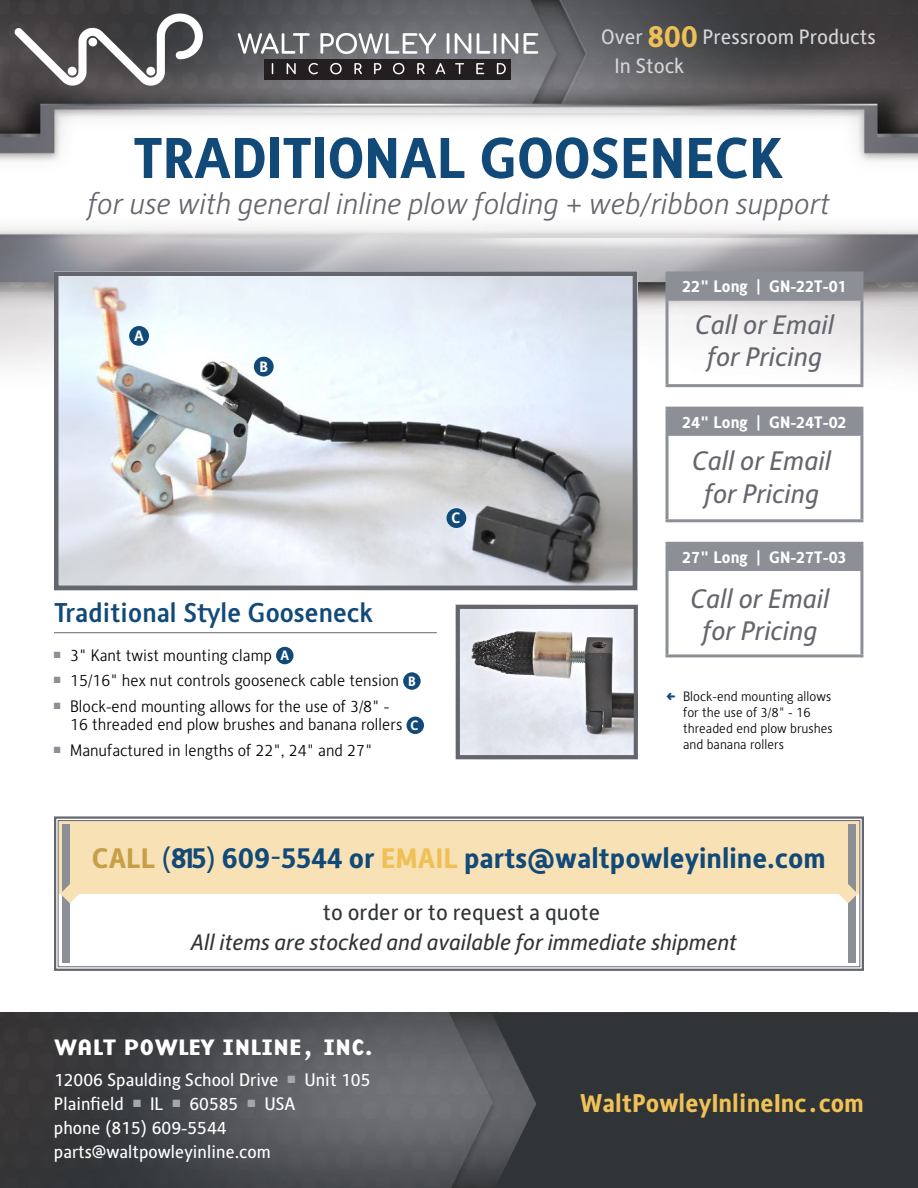
<style>
.page{position:relative;width:918px;height:1188px;background:#fff}
.page>*{position:absolute;margin:0;border:0;box-sizing:border-box;transform-origin:0 0}
.t1{font:700 57px "Alber";color:#114978}
.t2{font:italic 300 30px "Alber New";color:#65666d}
.t3{font:700 28.5px "Alber New";color:#114978}
.t4{font:italic 27px/32.4px "Alber New";color:#65666d;text-align:center}
.t5{font:500 27px "Alber";color:#114978}
.t6{font:700 25.5px "Alber";color:#f0c156}
.t7{font:700 23.25px "Base Nine";color:#fff}
.t8{font:italic 22.5px "Alber New";color:#303436}
.t9{font:22.5px "Alber New";color:#303436}
.t10{font:21px/29.4px "Alber New";color:#d6d5d7}
.t11{font:18px/24px "Alber";color:#fff}
.t12{font:300 16.5px/18.8px "Alber";color:#000}
.t13{font:700 16.5px "Alber";color:#fff}
.t14{font:700 15px "Alber";color:#fff}
.t15{font:300 13.5px/16.2px "Alber";color:#000}
.s1{font-weight:700;font-size:30px;color:#efc055}
.s2{font-weight:700;font-size:13.5px;color:#fff}
.s3{color:#c5a047}
.s4{font-weight:400}
.s5{color:#efc055}
</style>
<div class="page">
<img style="left:0;top:1012px;width:491px;height:176px">
<div style="left:491px;top:1012px;width:427px;height:176px;background:#303436"></div>
<img style="left:0;top:0;width:918px;height:415px">
<hr style="left:54px;top:632px;width:383px;height:1px;background:#65666d">
<img style="left:59px;top:277px;width:573px;height:308px">
<div style="left:54px;top:272px;width:583px;height:318px;border:4px solid #65666d"></div>
<div style="left:276px;top:647px;width:18px;height:17px;background:#114978;border-radius:50%"></div>
<div style="left:403px;top:672px;width:18px;height:18px;background:#114978;border-radius:50%"></div>
<div style="left:407px;top:717px;width:17px;height:17px;background:#114978;border-radius:50%"></div>
<svg style="left:54px;top:816px;width:810px;height:155px"></svg>
<div style="left:58px;top:820px;width:802px;height:147px;border:1px solid #65666d"></div>
<div style="left:62px;top:825px;width:8px;height:138px;background:#8c8f96"></div>
<svg style="left:60px;top:884px;width:19px;height:19px"></svg>
<div style="left:848px;top:825px;width:8px;height:138px;background:#8c8f96"></div>
<svg style="left:839px;top:884px;width:19px;height:19px"></svg>
<div style="left:129px;top:326px;width:20px;height:20px;background:#114978;border-radius:50%"></div>
<div style="left:254px;top:357px;width:20px;height:19px;background:#114978;border-radius:50%"></div>
<div style="left:447px;top:508px;width:19px;height:20px;background:#114978;border-radius:50%"></div>
<div style="left:667px;top:273px;width:195px;height:26px;background:#8c8f96"></div>
<hr style="left:666px;top:272px;width:197px;height:2px;background:#8c8f96">
<hr style="left:666px;top:274px;width:3px;height:24px;background:#8c8f96">
<hr style="left:860px;top:274px;width:3px;height:24px;background:#8c8f96">
<hr style="left:666px;top:298px;width:197px;height:3px;background:#8c8f96">
<hr style="left:666px;top:301px;width:3px;height:83px;background:#8c8f96">
<hr style="left:860px;top:301px;width:3px;height:83px;background:#8c8f96">
<hr style="left:666px;top:384px;width:197px;height:3px;background:#8c8f96">
<div style="left:667px;top:408px;width:195px;height:26px;background:#8c8f96"></div>
<hr style="left:666px;top:407px;width:197px;height:3px;background:#8c8f96">
<hr style="left:666px;top:410px;width:3px;height:23px;background:#8c8f96">
<hr style="left:860px;top:410px;width:3px;height:23px;background:#8c8f96">
<hr style="left:666px;top:433px;width:197px;height:3px;background:#8c8f96">
<hr style="left:666px;top:436px;width:3px;height:83px;background:#8c8f96">
<hr style="left:860px;top:436px;width:3px;height:83px;background:#8c8f96">
<hr style="left:666px;top:519px;width:197px;height:3px;background:#8c8f96">
<div style="left:667px;top:543px;width:195px;height:27px;background:#8c8f96"></div>
<hr style="left:666px;top:542px;width:197px;height:3px;background:#8c8f96">
<hr style="left:666px;top:545px;width:3px;height:23px;background:#8c8f96">
<hr style="left:860px;top:545px;width:3px;height:23px;background:#8c8f96">
<hr style="left:666px;top:568px;width:197px;height:3px;background:#8c8f96">
<hr style="left:666px;top:571px;width:3px;height:83px;background:#8c8f96">
<hr style="left:860px;top:571px;width:3px;height:83px;background:#8c8f96">
<hr style="left:666px;top:654px;width:197px;height:3px;background:#8c8f96">
<img style="left:461px;top:610px;width:172px;height:144px">
<div style="left:456px;top:605px;width:182px;height:154px;border:4px solid #65666d"></div>
<img style="left:0;top:5px;width:561px;height:90px">
<p class="t10" style="left:615px;top:21px;width:263px;text-indent:-13px">Over <span class="s1">800</span> Pressroom Products<br>In Stock</p>
<h1 class="t1" style="left:133px;top:121px;width:652px">TRADITIONAL GOOSENECK</h1>
<h2 class="t2" style="left:88px;top:184px;width:744px">for use with general inline plow folding + web/ribbon support</h2>
<p class="t14" style="left:134px;top:326px;width:11px">A</p>
<p class="t14" style="left:260px;top:357px;width:10px">B</p>
<h3 class="t5" style="left:54px;top:595px;width:320px">Traditional Style Gooseneck</h3>
<p class="t12" style="left:54px;top:645px;width:237px"><sup>■</sup> 3" Kant twist mounting clamp <span class="s2">A</span></p>
<p class="t12" style="left:54px;top:671px;width:363px"><sup>■</sup> 15/16" hex nut controls gooseneck cable tension <span class="s2">B</span></p>
<p class="t12" style="left:70px;top:696px;width:350px;text-indent:-16px"><sup>■</sup> Block-end mounting allows for the use of 3/8" -<br>16 threaded end plow brushes and banana rollers <span class="s2">C</span></p>
<p class="t12" style="left:54px;top:740px;width:320px"><sup>■</sup> Manufactured in lengths of 22", 24" and 27"</p>
<p class="t14" style="left:452px;top:508px;width:10px">C</p>
<p class="t13" style="left:682px;top:276px;width:166px">22" Long | GN-22T-01</p>
<h3 class="t4" style="left:695px;top:307px;width:140px">Call or Email for Pricing</h3>
<p class="t13" style="left:682px;top:411px;width:166px">24" Long | GN-24T-02</p>
<h3 class="t4" style="left:692px;top:443px;width:140px">Call or Email for Pricing</h3>
<p class="t13" style="left:682px;top:546px;width:166px">27" Long | GN-27T-03</p>
<h3 class="t4" style="left:691px;top:581px;width:140px">Call or Email for Pricing</h3>
<p class="t15" style="left:683px;top:688px;width:151px">Block-end mounting allows for the use of 3/8" - 16 threaded end plow brushes and banana rollers</p>
<h3 class="t3" style="left:92px;top:840px;width:735px"><span class="s3">CALL</span> <span class="s4">(</span>815<span class="s4">)</span> 609<span class="s4">-</span>5544 or <span class="s5">EMAIL</span> parts@waltpowleyinline.com</h3>
<h3 class="t9" style="left:323px;top:898px;width:279px">to order or to request a quote</h3>
<h3 class="t8" style="left:191px;top:928px;width:548px">All items are stocked and available for immediate shipment</h3>
<h3 class="t7" style="left:54px;top:1029px;width:322px">WALT POWLEY INLINE, INC.</h3>
<p class="t11" style="left:54px;top:1067px;width:318px">12006 Spaulding School Drive <sup>■</sup> Unit 105<br>Plainfield <sup>■</sup> IL <sup>■</sup> 60585 <sup>■</sup> USA<br>phone (815) 609-5544 parts@waltpowleyinline.com</p>
<h3 class="t6" style="left:580px;top:1087px;width:285px">WaltPowleyInlineInc.com</h3>
</div>
